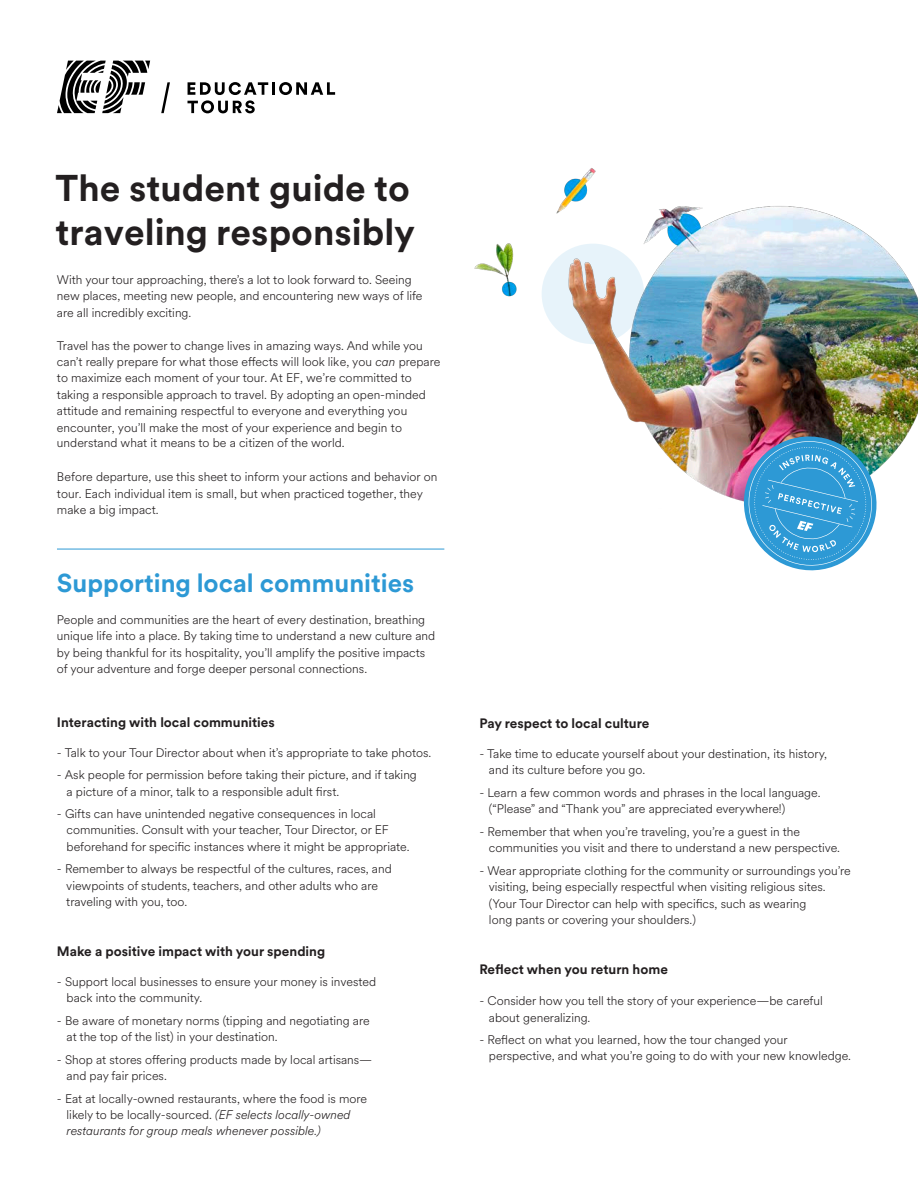
<style>
.page{position:relative;width:918px;height:1188px;background:#fff}
.page>*{position:absolute;margin:0;border:0;box-sizing:border-box;transform-origin:0 0}
.t1{font:700 36.9px/44.2px "EF Circular";color:#231f20}
.t2{font:700 25.65px "EF Circular";color:#2d99d5}
.t3{font:700 13.5px "EF Circular";color:#231f20}
.t4{font:300 12.3px/16.5px "EF Circular";color:#231f20}
.s1{font-style:italic}
</style>
<div class="page">
<img style="left:474px;top:168px;width:444px;height:332px">
<svg style="left:187px;top:82px;width:148px;height:31px"></svg>
<svg style="left:57px;top:61px;width:93px;height:52px"></svg>
<svg style="left:161px;top:82px;width:9px;height:31px"></svg>
<hr style="left:57px;top:549px;width:387px;height:1px;background:#2d99d5">
<img style="left:738px;top:430px;width:145px;height:141px">
<p class="t1" style="left:56px;top:164px;width:361px">The student guide to traveling responsibly</p>
<p class="t4" style="left:57px;top:271px;width:367px">With your tour approaching, there’s a lot to look forward to. Seeing new places, meeting new people, and encountering new ways of life are all incredibly exciting.</p>
<p class="t4" style="left:57px;top:337px;width:385px">Travel has the power to change lives in amazing ways. And while you can’t really prepare for what those effects will look like, you <span class="s1">can</span> prepare to maximize each moment of your tour. At EF, we’re committed to taking a responsible approach to travel. By adopting an open-minded attitude and remaining respectful to everyone and everything you encounter, you’ll make the most of your experience and begin to understand what it means to be a citizen of the world.</p>
<p class="t4" style="left:57px;top:468px;width:382px">Before departure, use this sheet to inform your actions and behavior on tour. Each individual item is small, but when practiced together, they make a big impact.</p>
<p class="t2" style="left:57px;top:566px;width:359px">Supporting local communities</p>
<p class="t4" style="left:57px;top:611px;width:380px">People and communities are the heart of every destination, breathing unique life into a place. By taking time to understand a new culture and by being thankful for its hospitality, you’ll amplify the positive impacts of your adventure and forge deeper personal connections.</p>
<p class="t3" style="left:57px;top:713px;width:219px">Interacting with local communities</p>
<p class="t4" style="left:57px;top:744px;width:376px">- Talk to your Tour Director about when it’s appropriate to take photos.</p>
<p class="t4" style="left:67px;top:766px;width:352px;text-indent:-10px">- Ask people for permission before taking their picture, and if taking a picture of a minor, talk to a responsible adult first.</p>
<p class="t4" style="left:57px;top:805px;width:321px">- Gifts can have unintended negative consequences in local</p>
<p class="t4" style="left:67px;top:821px;width:324px">communities. Consult with your teacher, Tour Director, or EF</p>
<p class="t4" style="left:67px;top:838px;width:345px">beforehand for specific instances where it might be appropriate.</p>
<p class="t4" style="left:57px;top:860px;width:336px">- Remember to always be respectful of the cultures, races, and</p>
<p class="t4" style="left:66px;top:877px;width:313px">viewpoints of students, teachers, and other adults who are traveling with you, too.</p>
<p class="t3" style="left:57px;top:942px;width:270px">Make a positive impact with your spending</p>
<p class="t4" style="left:67px;top:973px;width:311px;text-indent:-10px">- Support local businesses to ensure your money is invested back into the community.</p>
<p class="t4" style="left:67px;top:1012px;width:305px;text-indent:-10px">- Be aware of monetary norms (tipping and negotiating are at the top of the list) in your destination.</p>
<p class="t4" style="left:67px;top:1051px;width:307px;text-indent:-10px">- Shop at stores offering products made by local artisans— and pay fair prices.</p>
<p class="t4" style="left:67px;top:1090px;width:302px;text-indent:-10px">- Eat at locally-owned restaurants, where the food is more likely to be locally-sourced. <span class="s1">(EF selects locally-owned restaurants for group meals whenever possible.)</span></p>
<p class="t3" style="left:479px;top:714px;width:172px">Pay respect to local culture</p>
<p class="t4" style="left:479px;top:745px;width:349px">- Take time to educate yourself about your destination, its history,</p>
<p class="t4" style="left:489px;top:761px;width:158px">and its culture before you go.</p>
<p class="t4" style="left:479px;top:784px;width:343px">- Learn a few common words and phrases in the local language.</p>
<p class="t4" style="left:489px;top:800px;width:298px">(“Please” and “Thank you” are appreciated everywhere!)</p>
<p class="t4" style="left:479px;top:823px;width:322px">- Remember that when you’re traveling, you’re a guest in the</p>
<p class="t4" style="left:489px;top:839px;width:353px">communities you visit and there to understand a new perspective.</p>
<p class="t4" style="left:479px;top:862px;width:373px">- Wear appropriate clothing for the community or surroundings you’re</p>
<p class="t4" style="left:489px;top:878px;width:338px">visiting, being especially respectful when visiting religious sites.</p>
<p class="t4" style="left:489px;top:895px;width:319px">(Your Tour Director can help with specifics, such as wearing long pants or covering your shoulders.)</p>
<p class="t3" style="left:479px;top:960px;width:190px">Reflect when you return home</p>
<p class="t4" style="left:479px;top:992px;width:345px">- Consider how you tell the story of your experience—be careful</p>
<p class="t4" style="left:489px;top:1008px;width:103px">about generalizing.</p>
<p class="t4" style="left:489px;top:1031px;width:364px;text-indent:-10px">- Reflect on what you learned, how the tour changed your perspective, and what you’re going to do with your new knowledge.</p>
</div>
